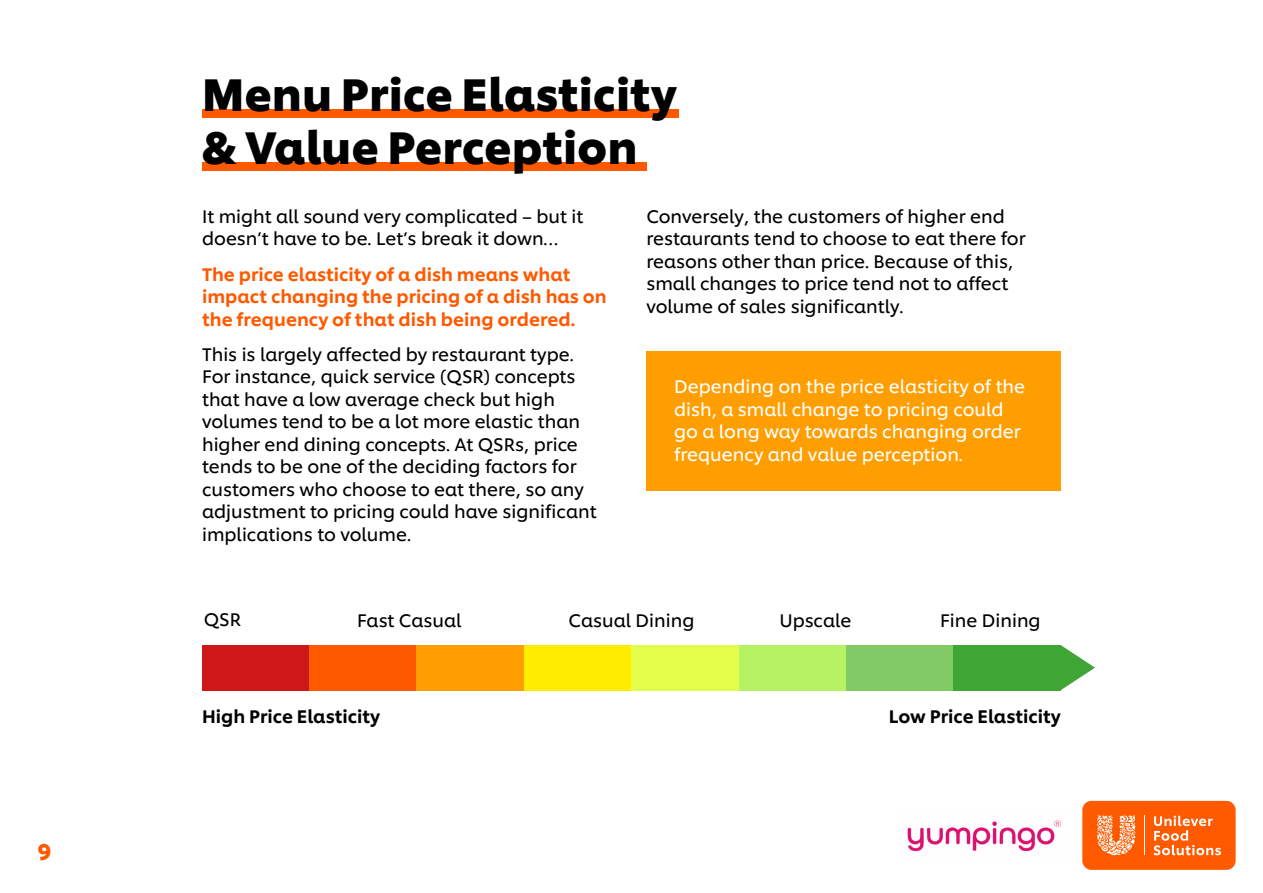
<style>
.page{position:relative;width:1263px;height:893px;background:#fff}
.page>*{position:absolute;margin:0;border:0;box-sizing:border-box;transform-origin:0 0}
.t1{font:700 45px/52.5px "Unilever Shilling";color:#000}
.t2{font:700 22.5px "Unilever Shilling";color:#ff5900}
.t3{font:18px/22.5px "Unilever Shilling";color:#000}
.t4{font:18px/22.5px "Unilever Shilling";color:#fff}
.t5{font:500 18px/22.5px "Unilever Shilling";color:#ff5900}
.t6{font:500 18px "Unilever Shilling";color:#000}
</style>
<div class="page">
<div style="left:202px;top:110px;width:476px;height:8px;background:#ff5900"></div>
<div style="left:202px;top:162px;width:444px;height:9px;background:#ff5900"></div>
<div style="left:202px;top:645px;width:107px;height:45px;background:#cd1719"></div>
<div style="left:309px;top:645px;width:108px;height:45px;background:#ff5900"></div>
<div style="left:417px;top:645px;width:107px;height:45px;background:#ff9e00"></div>
<div style="left:524px;top:645px;width:107px;height:45px;background:#ffed00"></div>
<div style="left:631px;top:645px;width:108px;height:45px;background:#e3ff4a"></div>
<div style="left:739px;top:645px;width:107px;height:45px;background:#b7f265"></div>
<div style="left:846px;top:645px;width:107px;height:45px;background:#81cb66"></div>
<div style="left:953px;top:645px;width:108px;height:45px;background:#3fa535"></div>
<svg style="left:1061px;top:645px;width:34px;height:45px"></svg>
<div style="left:646px;top:351px;width:415px;height:139px;background:#ff9e00"></div>
<img style="left:907px;top:820px;width:155px;height:32px">
<div style="left:1082px;top:801px;width:153px;height:69px;background:#ff5a00;border-radius:9px"></div>
<svg style="left:1097px;top:815px;width:38px;height:40px"></svg>
<hr style="left:1144px;top:816px;width:1px;height:39px;background:#fff">
<svg style="left:1153px;top:816px;width:68px;height:39px"></svg>
<p class="t2" style="left:38px;top:834px;width:15px">9</p>
<h1 class="t1" style="left:202px;top:64px;width:477px">Menu Price Elasticity &amp; Value Perception</h1>
<p class="t3" style="left:202px;top:203px;width:383px">It might all sound very complicated – but it doesn’t have to be. Let’s break it down…</p>
<p class="t5" style="left:202px;top:261px;width:406px">The price elasticity of a dish means what impact changing the pricing of a dish has on the frequency of that dish being ordered.</p>
<p class="t3" style="left:202px;top:342px;width:396px">This is largely affected by restaurant type.<br>For instance, quick service (QSR) concepts that have a low average check but high volumes tend to be a lot more elastic than higher end dining concepts. At QSRs, price tends to be one of the deciding factors for customers who choose to eat there, so any adjustment to pricing could have significant implications to volume.</p>
<p class="t3" style="left:646px;top:203px;width:381px">Conversely, the customers of higher end restaurants tend to choose to eat there for reasons other than price. Because of this, small changes to price tend not to affect volume of sales significantly.</p>
<p class="t4" style="left:674px;top:374px;width:353px">Depending on the price elasticity of the dish, a small change to pricing could go a long way towards changing order frequency and value perception.</p>
<p class="t3" style="left:204px;top:607px;width:39px">QSR</p>
<p class="t3" style="left:357px;top:608px;width:106px">Fast Casual</p>
<p class="t3" style="left:568px;top:608px;width:127px">Casual Dining</p>
<p class="t3" style="left:779px;top:608px;width:74px">Upscale</p>
<p class="t3" style="left:940px;top:608px;width:102px">Fine Dining</p>
<p class="t6" style="left:202px;top:702px;width:180px">High Price Elasticity</p>
<p class="t6" style="left:889px;top:702px;width:174px">Low Price Elasticity</p>
</div>
